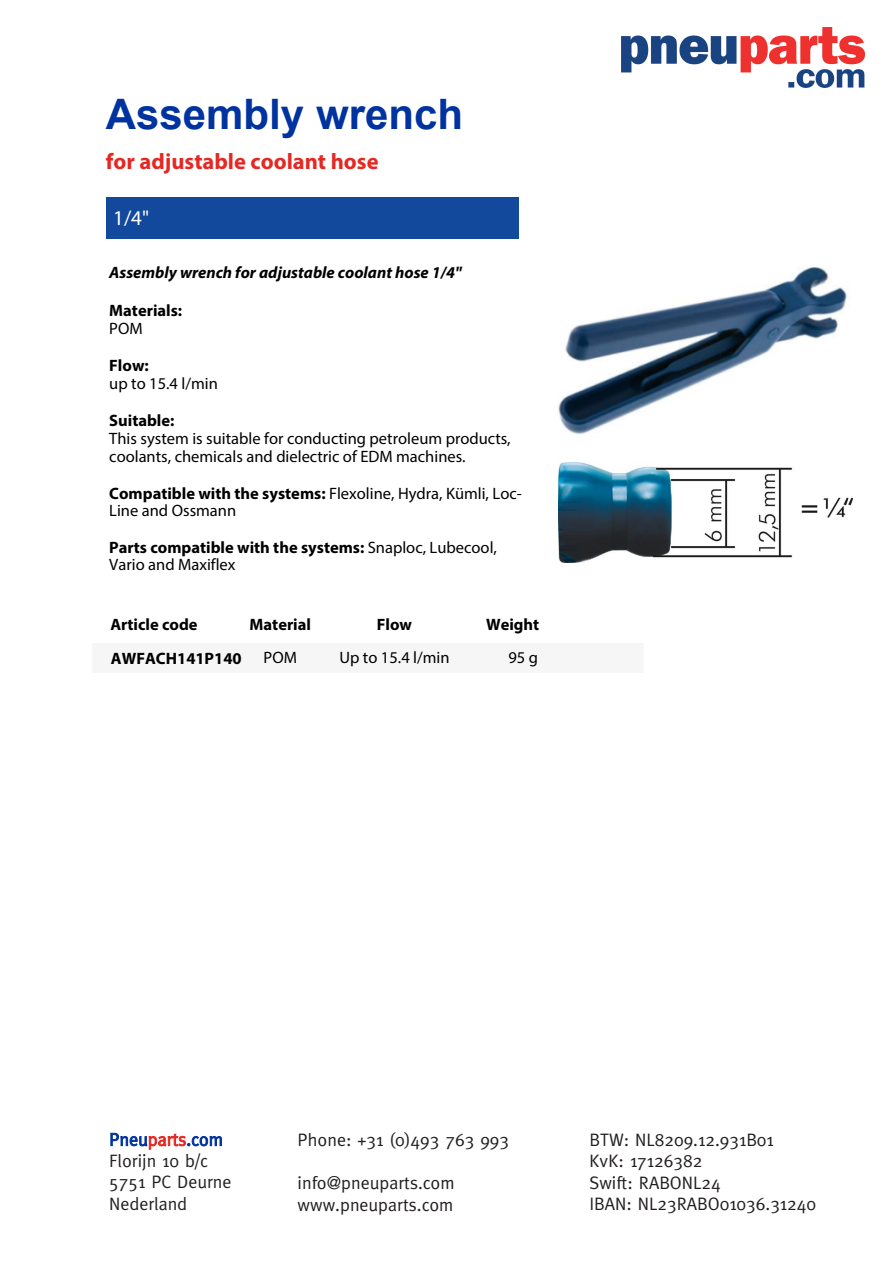
<style>
.page{position:relative;width:893px;height:1263px;background:#fff}
.page>*{position:absolute;margin:0;border:0;box-sizing:border-box;transform-origin:0 0}
.t1{font:700 42px "Arial";color:#0033a0}
.t2{font:700 22.5px "Myriad Pro";color:#e52823}
.t3{font:21px "Myriad Pro";color:#fff}
.t4{font:18px/21.6px "Meta";color:#221e1f}
.t5{font:18px/21.3px "Meta";color:#231f20}
.t6{font:16.5px/18.5px "Myriad Pro";color:#000}
.t7{font:700 16.5px "Myriad Pro";color:#000}
.t8{font:italic 700 16.5px "Myriad Pro";color:#000}
.s1{font-weight:700}
.s2{color:#0033a0}
.s3{color:#e52823}
</style>
<div class="page">
<div style="left:106px;top:197px;width:413px;height:42px;background:#13499c"></div>
<img style="left:622px;top:28px;width:242px;height:59px">
<img style="left:558px;top:462px;width:295px;height:101px">
<img style="left:558px;top:266px;width:292px;height:169px">
<h1 class="t1" style="left:106px;top:85px;width:359px">Assembly wrench</h1>
<h2 class="t2" style="left:106px;top:146px;width:274px">for adjustable coolant hose</h2>
<p class="t3" style="left:113px;top:205px;width:37px">1/4"</p>
<p class="t8" style="left:109px;top:262px;width:354px">Assembly wrench for adjustable coolant hose 1/4"</p>
<p class="t7" style="left:109px;top:299px;width:74px">Materials:</p>
<p class="t6" style="left:109px;top:319px;width:35px">POM</p>
<p class="t7" style="left:109px;top:354px;width:41px">Flow:</p>
<p class="t6" style="left:109px;top:374px;width:110px">up to 15.4 l/min</p>
<p class="t7" style="left:109px;top:409px;width:67px">Suitable:</p>
<p class="t6" style="left:109px;top:429px;width:403px">This system is suitable for conducting petroleum products, coolants, chemicals and dielectric of EDM machines.</p>
<p class="t6" style="left:109px;top:485px;width:414px;line-height:17.2px"><span class="s1">Compatible with the systems:</span> Flexoline, Hydra, Kümli, Loc-<br>Line and Ossmann</p>
<p class="t6" style="left:109px;top:539px;width:389px;line-height:17px"><span class="s1">Parts compatible with the systems:</span> Snaploc, Lubecool,<br>Vario and Maxiflex</p>
<p class="t7" style="left:110px;top:614px;width:89px">Article code</p>
<p class="t7" style="left:250px;top:613px;width:63px">Material</p>
<p class="t7" style="left:377px;top:613px;width:37px">Flow</p>
<p class="t7" style="left:486px;top:613px;width:55px">Weight</p>
<p class="t7" style="left:111px;top:647px;width:132px">AWFACH141P140</p>
<p class="t6" style="left:264px;top:648px;width:35px">POM</p>
<p class="t6" style="left:339px;top:648px;width:112px">Up to 15.4 l/min</p>
<p class="t6" style="left:508px;top:648px;width:31px">95g</p>
<p class="t5" style="left:109px;top:1128px;width:124px"><span class="s2">Pneu</span><span class="s3">parts</span><span class="s2">.com<br></span>Florijn 10 b/c<br>5751 PC Deurne<br>Nederland</p>
<p class="t4" style="left:298px;top:1129px;width:213px">Phone: +31 (0)493 763 993</p>
<p class="t4" style="left:298px;top:1172px;width:158px">info@pneuparts.com www.pneuparts.com</p>
<p class="t4" style="left:589px;top:1128px;width:228px">BTW: NL8209.12.931B01<br>KvK: 17126382<br>Swift: RABONL24<br>IBAN: NL23RABO01036.31240</p>
</div>
